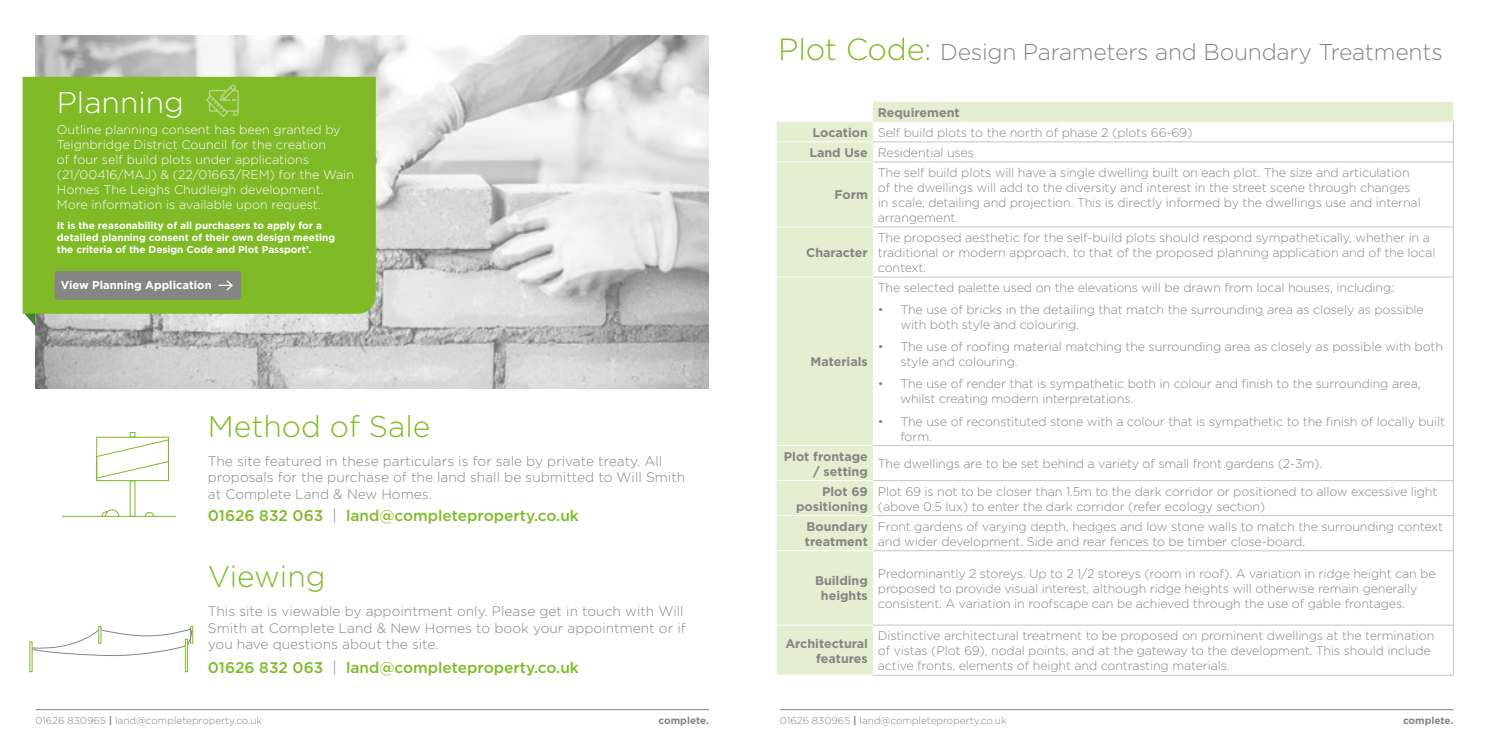
<style>
.page{position:relative;width:1489px;height:745px;background:#fff}
.page>*{position:absolute;margin:0;border:0;box-sizing:border-box;transform-origin:0 0}
.t1{font:300 30px "Gotham";color:#80ba27}
.t2{font:300 30px "Gotham";color:#fff}
.t3{font:300 22.88px "Gotham";letter-spacing:-.01em;color:#858584}
.t4{font:500 15.38px "Gotham";color:#80ba27}
.t5{font:300 13.75px/16.5px "Gotham";color:#858584}
.t6{font:300 12.5px/15px "Gotham";letter-spacing:-.01em;color:#858584}
.t7{font:300 12.5px/15px "Gotham";color:#fff}
.t8{font:700 12.5px/15px "Gotham";color:#858584;text-align:right}
.t9{font:700 11.25px "Gotham";color:#fff}
.t10{font:700 10px/12px "Gotham";color:#fff}
.t11{font:300 10px "Gotham";color:#858584}
.t12{font:700 10px "Gotham";color:#858584}
.s1{font-weight:300;color:#858584}
.s2{font-size:30.5px;color:#80ba27}
.s3{font-weight:700}
</style>
<div class="page">
<hr style="left:780px;top:709px;width:673px;height:1px;background:#858584">
<hr style="left:35px;top:709px;width:674px;height:1px;background:#858584">
<svg style="left:23px;top:313px;width:12px;height:13px"></svg>
<img style="left:35px;top:35px;width:673px;height:353px">
<div style="left:23px;top:77px;width:353px;height:236px;background:#80ba27"></div>
<hr style="left:62px;top:515px;width:114px;height:1px;background:#80ba27">
<svg style="left:144px;top:512px;width:10px;height:5px"></svg>
<svg style="left:101px;top:509px;width:19px;height:8px"></svg>
<svg style="left:96px;top:432px;width:73px;height:47px"></svg>
<svg style="left:206px;top:84px;width:33px;height:33px"></svg>
<div style="left:190px;top:626px;width:3px;height:17px;border:1px solid #80ba27"></div>
<div style="left:98px;top:626px;width:3px;height:17px;border:1px solid #80ba27"></div>
<svg style="left:32px;top:628px;width:160px;height:27px"></svg>
<div style="left:185px;top:638px;width:3px;height:33px;background:#fff;border:1px solid #80ba27"></div>
<svg style="left:776px;top:102px;width:677px;height:572px"></svg>
<hr style="left:872px;top:141px;width:581px;height:1px;background:#c5c5c5">
<svg style="left:1452px;top:122px;width:1px;height:39px"></svg>
<hr style="left:872px;top:161px;width:581px;height:1px;background:#c5c5c5">
<hr style="left:1452px;top:162px;width:1px;height:65px;background:#c5c5c5">
<hr style="left:872px;top:226px;width:581px;height:1px;background:#c5c5c5">
<hr style="left:1452px;top:227px;width:1px;height:50px;background:#c5c5c5">
<hr style="left:872px;top:276px;width:581px;height:1px;background:#c5c5c5">
<hr style="left:1452px;top:277px;width:1px;height:168px;background:#c5c5c5">
<hr style="left:872px;top:445px;width:581px;height:1px;background:#c5c5c5">
<hr style="left:1452px;top:445px;width:1px;height:35px;background:#c5c5c5">
<hr style="left:872px;top:480px;width:581px;height:1px;background:#c5c5c5">
<hr style="left:1452px;top:480px;width:1px;height:35px;background:#c5c5c5">
<hr style="left:872px;top:515px;width:581px;height:1px;background:#c5c5c5">
<hr style="left:1452px;top:515px;width:1px;height:35px;background:#c5c5c5">
<hr style="left:872px;top:550px;width:581px;height:1px;background:#c5c5c5">
<hr style="left:1452px;top:550px;width:1px;height:74px;background:#c5c5c5">
<hr style="left:872px;top:624px;width:581px;height:1px;background:#c5c5c5">
<hr style="left:1452px;top:625px;width:1px;height:49px;background:#c5c5c5">
<hr style="left:872px;top:674px;width:581px;height:1px;background:#c5c5c5">
<hr style="left:776px;top:141px;width:96px;height:1px;background:#fff">
<hr style="left:776px;top:161px;width:96px;height:1px;background:#fff">
<hr style="left:776px;top:226px;width:96px;height:1px;background:#fff">
<hr style="left:776px;top:276px;width:96px;height:1px;background:#fff">
<hr style="left:776px;top:445px;width:96px;height:1px;background:#fff">
<hr style="left:776px;top:480px;width:96px;height:1px;background:#fff">
<hr style="left:776px;top:515px;width:96px;height:1px;background:#fff">
<hr style="left:776px;top:550px;width:96px;height:1px;background:#fff">
<hr style="left:776px;top:624px;width:96px;height:1px;background:#fff">
<div style="left:55px;top:271px;width:186px;height:28px;background:#858584;border-radius:4px"></div>
<svg style="left:219px;top:280px;width:14px;height:11px"></svg>
<h1 class="t2" style="left:57px;top:83px;width:129px">Planning</h1>
<p class="t7" style="left:57px;top:121px;width:299px">Outline planning consent has been granted by Teignbridge District Council for the creation<br>of four self build plots under applications (21/00416/MAJ) &amp; (22/01663/REM) for the Wain Homes The Leighs Chudleigh development.<br>More information is available upon request.</p>
<p class="t10" style="left:57px;top:220px;width:280px">It is the reasonability of all purchasers to apply for a detailed planning consent of their own design meeting the criteria of the Design Code and Plot Passport’.</p>
<p class="t9" style="left:61px;top:277px;width:152px">View Planning Application</p>
<h1 class="t1" style="left:208px;top:407px;width:224px">Method of Sale</h1>
<p class="t5" style="left:208px;top:451px;width:479px">The site featured in these particulars is for sale by private treaty. All proposals for the purchase of the land shall be submitted to Will Smith at Complete Land &amp; New Homes.</p>
<p class="t4" style="left:208px;top:505px;width:372px">01626 832 063 <span class="s1">|</span> land@completeproperty.co.uk</p>
<h1 class="t1" style="left:208px;top:557px;width:119px">Viewing</h1>
<p class="t5" style="left:208px;top:602px;width:479px">This site is viewable by appointment only. Please get in touch with Will<br>Smith at Complete Land &amp; New Homes to book your appointment or if you have questions about the site.</p>
<p class="t4" style="left:208px;top:656px;width:372px">01626 832 063 <span class="s1">|</span> land@completeproperty.co.uk</p>
<h2 class="t3" style="left:778px;top:37px;width:666px"><span class="s2">Plot Code:</span> Design Parameters and Boundary Treatments</h2>
<p class="t6" style="left:809px;top:102px;width:384px;line-height:20px;text-indent:68px"><span class="s3">Requirement<br>Location</span> Self build plots to the north of phase 2 (plots 66-69)<br><span class="s3">Land Use</span> Residential uses</p>
<p class="t8" style="left:834px;top:187px;width:35px">Form</p>
<p class="t6" style="left:877px;top:164px;width:544px">The self build plots will have a single dwelling built on each plot. The size and articulation of the dwellings will add to the diversity and interest in the street scene through changes in scale, detailing and projection. This is directly informed by the dwellings use and internal arrangement.</p>
<p class="t8" style="left:806px;top:245px;width:63px">Character</p>
<p class="t8" style="left:810px;top:354px;width:59px">Materials</p>
<p class="t6" style="left:877px;top:229px;width:559px">The proposed aesthetic for the self-build plots should respond sympathetically, whether in a traditional or modern approach, to that of the proposed planning application and of the local context.</p>
<p class="t6" style="left:877px;top:279px;width:518px">The selected palette used on the elevations will be drawn from local houses, including:</p>
<p class="t6" style="left:900px;top:302px;width:525px;text-indent:-22px">• The use of bricks in the detailing that match the surrounding area as closely as possible with both style and colouring.</p>
<p class="t6" style="left:900px;top:339px;width:544px;text-indent:-22px">• The use of roofing material matching the surrounding area as closely as possible with both style and colouring.</p>
<p class="t6" style="left:900px;top:376px;width:521px;text-indent:-22px">• The use of render that is sympathetic both in colour and finish to the surrounding area, whilst creating modern interpretations.</p>
<p class="t6" style="left:900px;top:413px;width:546px;text-indent:-22px">• The use of reconstituted stone with a colour that is sympathetic to the finish of locally built form.</p>
<p class="t8" style="left:783px;top:448px;width:85px">Plot frontage / setting</p>
<p class="t6" style="left:877px;top:455px;width:446px">The dwellings are to be set behind a variety of small front gardens (2-3m).</p>
<p class="t8" style="left:796px;top:483px;width:73px">Plot 69 positioning</p>
<p class="t6" style="left:877px;top:483px;width:561px">Plot 69 is not to be closer than 1.5m to the dark corridor or positioned to allow excessive light (above 0.5 lux) to enter the dark corridor (refer ecology section)</p>
<p class="t8" style="left:804px;top:518px;width:64px;text-align:left">Boundary treatment</p>
<p class="t6" style="left:877px;top:518px;width:567px">Front gardens of varying depth, hedges and low stone walls to match the surrounding context and wider development. Side and rear fences to be timber close-board.</p>
<p class="t8" style="left:815px;top:573px;width:54px;text-align:center">Building heights</p>
<p class="t6" style="left:877px;top:565px;width:559px">Predominantly 2 storeys. Up to 2 1/2 storeys (room in roof). A variation in ridge height can be proposed to provide visual interest, although ridge heights will otherwise remain generally consistent. A variation in roofscape can be achieved through the use of gable frontages.</p>
<p class="t8" style="left:785px;top:635px;width:84px">Architectural features</p>
<p class="t6" style="left:877px;top:627px;width:558px">Distinctive architectural treatment to be proposed on prominent dwellings at the termination of vistas (Plot 69), nodal points, and at the gateway to the development. This should include active fronts, elements of height and contrasting materials.</p>
<p class="t11" style="left:35px;top:713px;width:228px">01626 830965 <span class="s3">|</span> land@completeproperty.co.uk</p>
<p class="t12" style="left:658px;top:713px;width:52px">complete.</p>
<p class="t11" style="left:780px;top:713px;width:228px">01626 830965 <span class="s3">|</span> land@completeproperty.co.uk</p>
<p class="t12" style="left:1402px;top:713px;width:52px">complete.</p>
</div>
